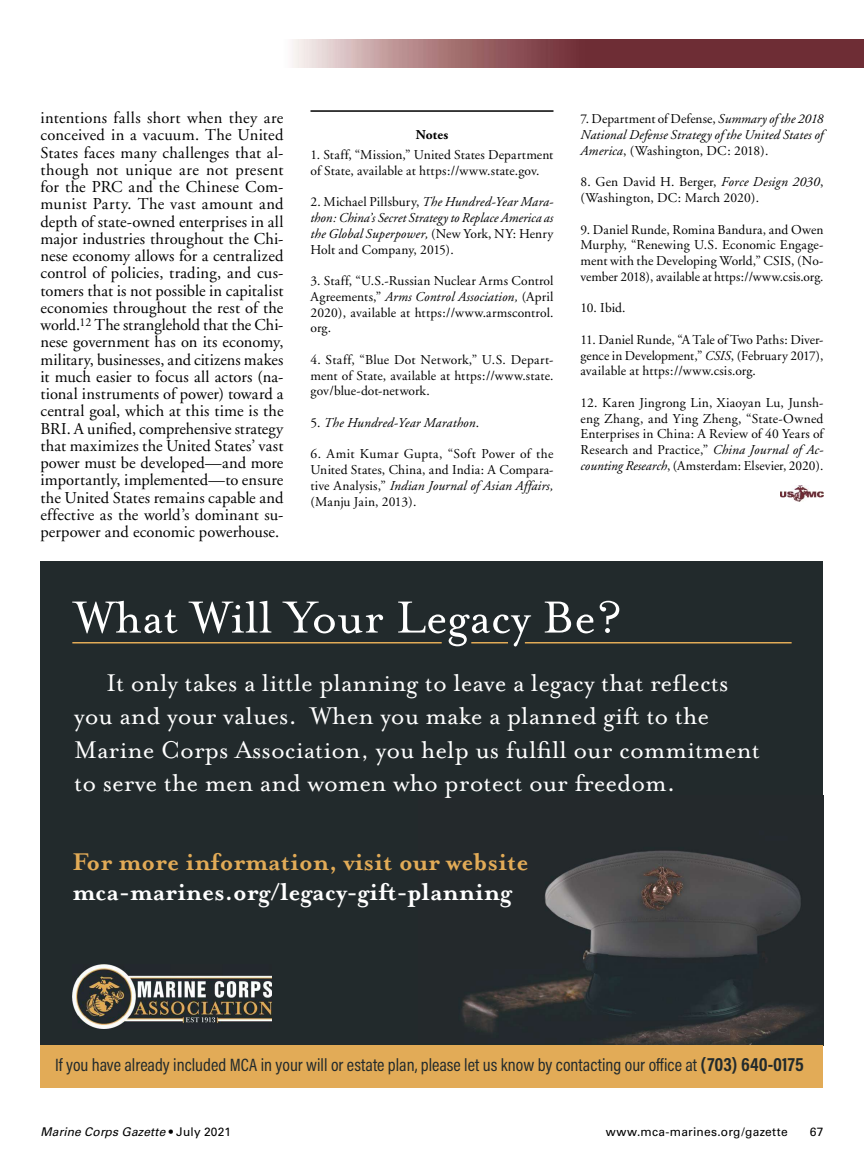
<style>
.page{position:relative;width:864px;height:1175px;background:#fff}
.page>*{position:absolute;margin:0;border:0;box-sizing:border-box;transform-origin:0 0}
.t1{font:51.6px "Mrs Eaves OT";color:#fff}
.t2{font:27.75px/33.3px "Mrs Eaves OT";color:#fff}
.t3{font:700 27.75px "Mrs Eaves OT";color:#fff}
.t4{font:700 27.75px "Mrs Eaves OT";color:#e2ab57}
.t5{font:18px "Acumin Pro Cond";color:#222a2c}
.t6{font:16.5px/17.2px "Adobe Garamond";color:#000;text-align:justify}
.t7{font:13.5px/15.8px "Adobe Garamond";letter-spacing:.01em;color:#000;text-align:justify}
.t8{font:italic 13.5px/15.8px "Adobe Garamond";letter-spacing:.01em;color:#000;text-align:justify}
.t9{font:700 13.5px "Adobe Garamond";letter-spacing:.005em;color:#000}
.t10{font:12px "Univers";letter-spacing:.02em;color:#000}
.t11{font:italic 12px "Univers";letter-spacing:.01em;color:#000}
.s1{font-style:normal}
.s2{font-style:italic}
.s3{font-weight:700;font-size:19.5px}
</style>
<div class="page">
<div style="left:40px;top:561px;width:784px;height:526px;background:#222a2c"></div>
<img style="left:292px;top:40px;width:572px;height:28px">
<img style="left:781px;top:486px;width:43px;height:15px">
<img style="left:462px;top:850px;width:348px;height:195px">
<img style="left:72px;top:964px;width:200px;height:64px">
<hr style="left:310px;top:110px;width:244px;height:2px;background:#000">
<div style="left:40px;top:1045px;width:784px;height:42px;background:#e2ab57"></div>
<hr style="left:72px;top:642px;width:370px;height:1px;background:#e2ab57">
<hr style="left:471px;top:642px;width:37px;height:1px;background:#e2ab57">
<hr style="left:525px;top:642px;width:267px;height:1px;background:#e2ab57">
<p class="t6" style="left:40px;top:111px;width:245px">intentions falls short when they are conceived in a vacuum. The United States faces many challenges that al&shy;though not unique are not present for the PRC and the Chinese Com&shy;munist Party. The vast amount and depth of state-owned enterprises in all major industries throughout the Chi&shy;nese economy allows for a centralized control of policies, trading, and cus&shy;tomers that is not possible in capitalist economies throughout the rest of the world.<sup>12</sup> The stranglehold that the Chi&shy;nese government has on its economy, military, businesses, and citizens makes it much easier to focus all actors (na&shy;tional instruments of power) toward a central goal, which at this time is the BRI. A unified, comprehensive strategy that maximizes the United States’ vast power must be developed—and more importantly, implemented—to ensure the United States remains capable and effective as the world’s dominant su&shy;perpower and economic powerhouse.</p>
<p class="t9" style="left:416px;top:126px;width:34px">Notes</p>
<p class="t7" style="left:310px;top:148px;width:244px">1. Staff, “Mission,” United States Department of State, available at https://www.state.gov.</p>
<p class="t8" style="left:310px;top:195px;width:245px"><span class="s1">2. Michael Pillsbury,</span> The Hundred-Year Mara&shy;thon: China’s Secret Strategy to Replace America as the Global Superpower, <span class="s1">(New York, NY: Henry Holt and Company, 2015).</span></p>
<p class="t7" style="left:310px;top:274px;width:245px">3. Staff, “U.S.-Russian Nuclear Arms Control Agreements,” <span class="s2">Arms Control Association,</span> (April 2020), available at https://www.armscontrol. org.</p>
<p class="t7" style="left:310px;top:353px;width:245px">4. Staff, “Blue Dot Network,” U.S. Depart&shy;ment of State, available at https://www.state. gov/blue-dot-network.</p>
<p class="t8" style="left:310px;top:416px;width:170px"><span class="s1">5.</span> The Hundred-Year Marathon<span class="s1">.</span></p>
<p class="t7" style="left:310px;top:447px;width:244px">6. Amit Kumar Gupta, “Soft Power of the United States, China, and India: A Compara&shy;tive Analysis,” <span class="s2">Indian Journal of Asian Affairs, </span>(Manju Jain, 2013).</p>
<p class="t8" style="left:580px;top:112px;width:245px"><span class="s1">7. Department of Defense,</span> Summary of the 2018<br>National Defense Strategy of the United States of America<span class="s1">, (Washington, DC: 2018).</span></p>
<p class="t7" style="left:580px;top:175px;width:244px">8. Gen David H. Berger, <span class="s2">Force Design 2030</span>, (Washington, DC: March 2020).</p>
<p class="t7" style="left:580px;top:222px;width:245px">9. Daniel Runde, Romina Bandura, and Owen Murphy, “Renewing U.S. Economic Engage&shy;ment with the Developing World,” CSIS, (No&shy;vember 2018), available at https://www.csis.org.</p>
<p class="t7" style="left:580px;top:301px;width:47px">10. Ibid.</p>
<p class="t7" style="left:580px;top:333px;width:245px">11. Daniel Runde, “A Tale of Two Paths: Diver&shy;gence in Development,” <span class="s2">CSIS</span>, (February 2017), available at https://www.csis.org.</p>
<p class="t7" style="left:580px;top:396px;width:245px">12. Karen Jingrong Lin, Xiaoyan Lu, Junsh&shy;eng Zhang, and Ying Zheng, “State-Owned Enterprises in China: A Review of 40 Years of Research and Practice,” <span class="s2">China Journal of Ac&shy;counting Research</span>, (Amsterdam: Elsevier, 2020).</p>
<h1 class="t1" style="left:74px;top:600px;width:549px">What Will Your Legacy Be?</h1>
<h2 class="t2" style="left:74px;top:669px;width:687px;text-indent:32px">It only takes a little planning to leave a legacy that reflects you and your values. When you make a planned gift to the Marine Corps Association, you help us fulfill our commitment to serve the men and women who protect our freedom.</h2>
<h2 class="t4" style="left:72px;top:843px;width:458px">For more information, visit our website</h2>
<h2 class="t3" style="left:72px;top:873px;width:441px">mca-marines.org/legacy-gift-planning</h2>
<h3 class="t5" style="left:55px;top:1058px;width:750px">If you have already included MCA in your will or estate plan, please let us know by contacting our office at <span class="s3">(703) 640-0175</span></h3>
<p class="t11" style="left:41px;top:1124px;width:192px">Marine Corps Gazette <span class="s1">• July 2021</span></p>
<p class="t10" style="left:606px;top:1127px;width:183px">www.mca-marines.org/gazette</p>
<p class="t10" style="left:810px;top:1127px;width:15px">67</p>
</div>
